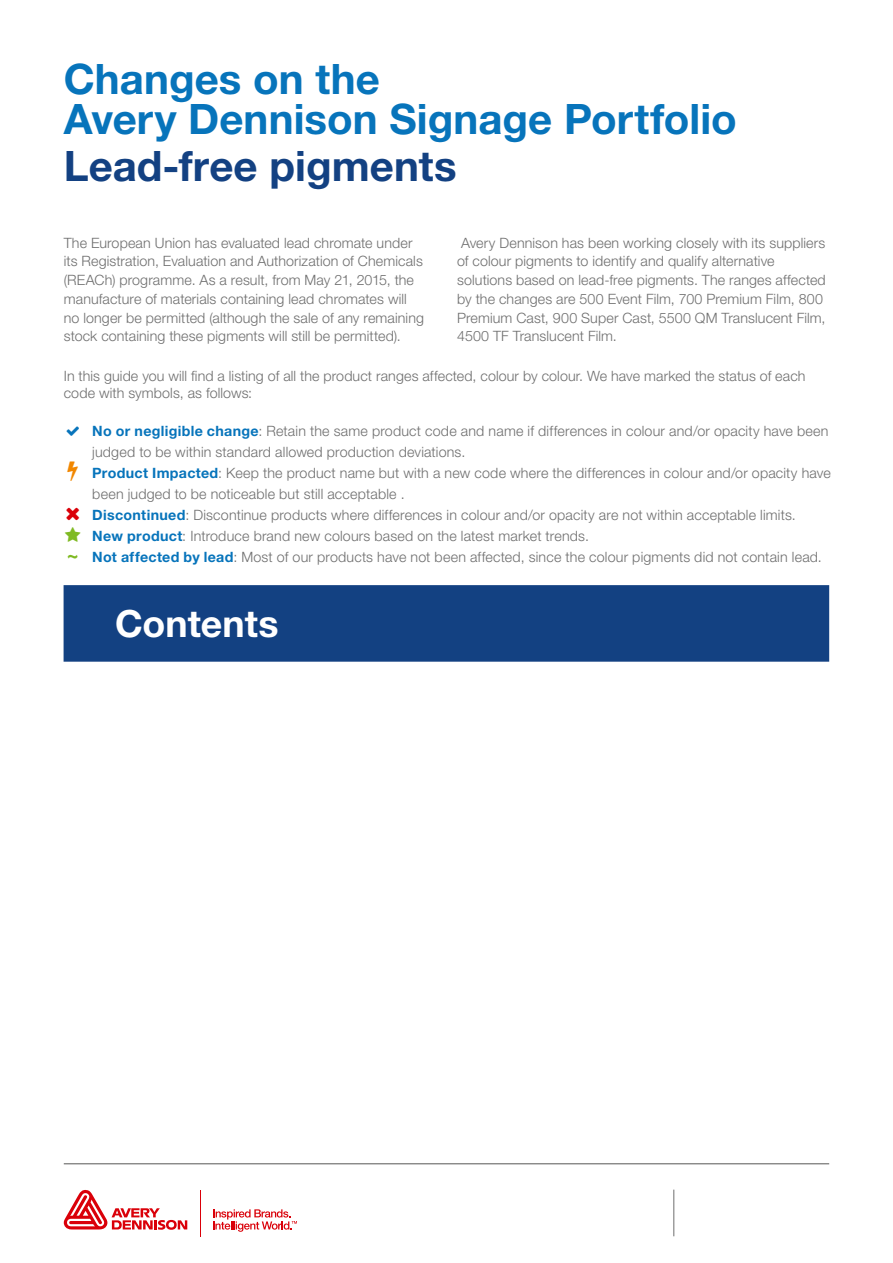
<style>
.page{position:relative;width:893px;height:1263px;background:#fff}
.page>*{position:absolute;margin:0;border:0;box-sizing:border-box;transform-origin:0 0}
.t1{font:700 42px/40.5px "Helvetica Neue LT Std";color:#0774bb}
.t2{font:700 42px "Helvetica Neue LT Std";color:#134182}
.t3{font:700 37.5px "Helvetica Neue LT Std";color:#fff}
.Platte_Tekst{font:300 14.25px/18.8px "Helvetica Neue LT Std";letter-spacing:.01em;color:#6e6e6e}
.Opsomming{font:300 14.25px/21px "Helvetica Neue LT Std";letter-spacing:.015em;color:#6e6e6e}
.s1{font-weight:700;color:#0774bb}
.s2{font-weight:700;font-size:21px;color:#7fba23}
</style>
<div class="page">
<hr style="left:64px;top:1163px;width:765px;height:1px;background:#565655">
<svg style="left:64px;top:1189px;width:123px;height:41px"></svg>
<hr style="left:201px;top:1190px;width:1px;height:46px;background:#da0009">
<svg style="left:213px;top:1209px;width:84px;height:23px"></svg>
<hr style="left:674px;top:1189px;width:1px;height:47px;background:#6e6e6e">
<div style="left:64px;top:585px;width:765px;height:77px;background:#134182"></div>
<p class="t1" style="left:64px;top:58px;width:674px">Changes on the<br>Avery Dennison Signage Portfolio</p>
<p class="t2" style="left:64px;top:140px;width:394px">Lead-free pigments</p>
<p class="Platte_Tekst" style="left:64px;top:233px;width:362px">The European Union has evaluated lead chromate under its Registration, Evaluation and Authorization of Chemicals (REACh) programme. As a result, from May 21, 2015, the manufacture of materials containing lead chromates will no longer be permitted (although the sale of any remaining stock containing these pigments will still be permitted).</p>
<p class="Platte_Tekst" style="left:457px;top:233px;width:370px">Avery Dennison has been working closely with its suppliers of colour pigments to identify and qualify alternative solutions based on lead-free pigments. The ranges affected by the changes are 500 Event Film, 700 Premium Film, 800<br>Premium Cast, 900 Super Cast, 5500 QM Translucent Film, 4500 TF Translucent Film.</p>
<p class="Platte_Tekst" style="left:64px;top:367px;width:743px;line-height:17.1px">In this guide you will find a listing of all the product ranges affected, colour by colour. We have marked the status of each code with symbols, as follows:</p>
<p class="Opsomming" style="left:92px;top:420px;width:738px"><span class="s1">No or negligible change</span>: Retain the same product code and name if differences in colour and/or opacity have been judged to be within standard allowed production deviations.</p>
<p class="Opsomming" style="left:92px;top:462px;width:740px"><span class="s1">Product Impacted</span>: Keep the product name but with a new code where the differences in colour and/or opacity have been judged to be noticeable but still acceptable .</p>
<p class="Opsomming" style="left:92px;top:504px;width:705px"><span class="s1">Discontinued</span>: Discontinue products where differences in colour and/or opacity are not within acceptable limits.</p>
<p class="Opsomming" style="left:92px;top:525px;width:498px"><span class="s1">New product</span>: Introduce brand new colours based on the latest market trends.</p>
<p class="Opsomming" style="left:66px;top:546px;width:757px"><span class="s2">~</span> <span class="s1">Not affected by lead</span>: Most of our products have not been affected, since the colour pigments did not contain lead.</p>
<p class="t3" style="left:115px;top:600px;width:165px">Contents</p>
</div>
